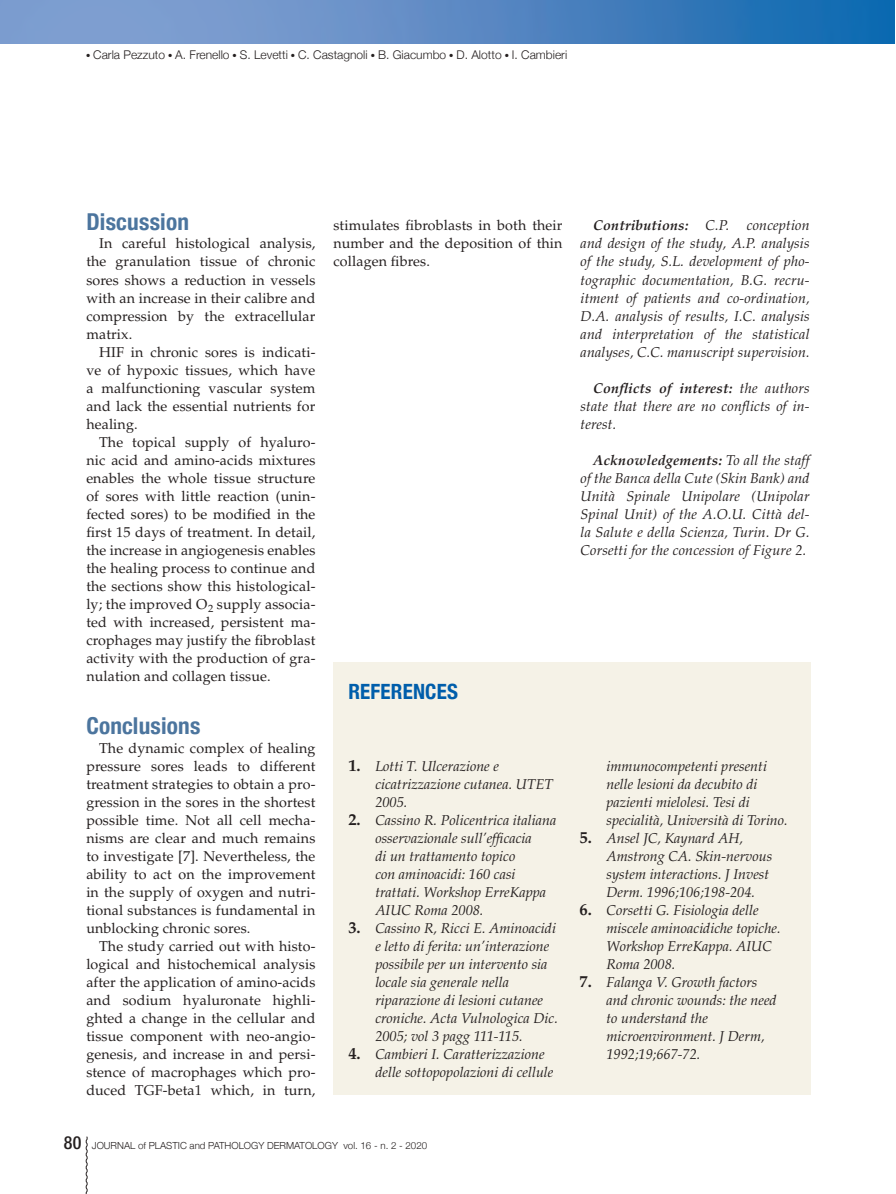
<style>
.page{position:relative;width:896px;height:1194px;background:#fff}
.page>*{position:absolute;margin:0;border:0;box-sizing:border-box;transform-origin:0 0}
.t1{font:700 condensed 23.25px "Helvetica Neue";letter-spacing:.01em;color:#4c759e}
.t2{font:700 condensed 21px "Helvetica Neue";letter-spacing:.01em;color:#005eab}
.t3{font:14.25px/18px "Palatino LT Std";letter-spacing:.01em;color:#241f1f;text-align:justify}
.t4{font:italic 14.25px/18px "Palatino LT Std";color:#241f1f}
.t5{font:300 12px "Helvetica Neue";color:#241f1f}
.t6{font:300 9.75px "Helvetica Neue";color:#241f1f}
.s1{font-weight:700;font-style:normal;font-size:16.5px}
.s2{font-family:"Helvetica Neue LT Std";font-weight:500;font-stretch:condensed;font-size:18px}
.s3{font-weight:700}
</style>
<div class="page">
<svg style="left:85px;top:1136px;width:3px;height:57px"></svg>
<img style="left:0;top:0;width:894px;height:44px">
<div style="left:333px;top:662px;width:477px;height:432px;background:#f5f2e7"></div>
<p class="t5" style="left:86px;top:45px;width:482px">● Carla Pezzuto ● A. Frenello ● S. Levetti ● C. Castagnoli ● B. Giacumbo ● D. Alotto ● I. Cambieri</p>
<h1 class="t1" style="left:86px;top:202px;width:104px">Discussion</h1>
<p class="t3" style="left:86px;top:235px;width:230px;text-indent:13px">In careful histological analysis, the granulation tissue of chronic sores shows a reduction in vessels with an increase in their calibre and compression by the extracellular matrix.</p>
<p class="t3" style="left:86px;top:343px;width:230px;text-indent:13px">HIF in chronic sores is indicati&shy;ve of hypoxic tissues, which have a malfunctioning vascular system and lack the essential nutrients for healing.</p>
<p class="t3" style="left:86px;top:433px;width:230px;text-indent:13px">The topical supply of hyaluro&shy;nic acid and amino-acids mixtures enables the whole tissue structure of sores with little reaction (unin&shy;fected sores) to be modified in the first 15 days of treatment. In detail, the increase in angiogenesis enables the healing process to continue and the sections show this histological&shy;ly; the improved O<sub>2</sub> supply associa&shy;ted with increased, persistent ma&shy;crophages may justify the fibroblast activity with the production of gra&shy;nulation and collagen tissue.</p>
<h1 class="t1" style="left:86px;top:706px;width:116px">Conclusions</h1>
<p class="t3" style="left:86px;top:739px;width:230px;text-indent:13px">The dynamic complex of healing pressure sores leads to different treatment strategies to obtain a pro&shy;gression in the sores in the shortest possible time. Not all cell mecha&shy;nisms are clear and much remains to investigate [7]. Nevertheless, the ability to act on the improvement in the supply of oxygen and nutri&shy;tional substances is fundamental in unblocking chronic sores.</p>
<p class="t3" style="left:86px;top:937px;width:230px;text-indent:13px">The study carried out with histo&shy;logical and histochemical analysis after the application of amino-acids and sodium hyaluronate highli&shy;ghted a change in the cellular and tissue component with neo-angio&shy;genesis, and increase in and persi&shy;stence of macrophages which pro&shy;duced TGF-beta1 which, in turn,</p>
<p class="t3" style="left:333px;top:217px;width:230px">stimulates fibroblasts in both their number and the deposition of thin collagen fibres.</p>
<h2 class="t2" style="left:348px;top:673px;width:111px">REFERENCES</h2>
<p class="t4" style="left:375px;top:757px;width:179px;text-indent:-27px"><span class="s1">1.</span> Lotti T. Ulcerazione e cicatrizzazione cutanea. UTET<br>2005.</p>
<p class="t4" style="left:375px;top:811px;width:183px;text-indent:-27px"><span class="s1">2.</span> Cassino R. Policentrica italiana osservazionale sull’efficacia<br>di un trattamento topico<br>con aminoacidi: 160 casi trattati. Workshop ErreKappa<br>AIUC Roma 2008.</p>
<p class="t4" style="left:375px;top:919px;width:184px;text-indent:-27px"><span class="s1">3.</span> Cassino R, Ricci E. Aminoacidi e letto di ferita: un’interazione possibile per un intervento sia locale sia generale nella riparazione di lesioni cutanee croniche. Acta Vulnologica Dic.<br>2005; vol 3 pagg 111-115.</p>
<p class="t4" style="left:375px;top:1045px;width:179px;text-indent:-27px"><span class="s1">4.</span> Cambieri I. Caratterizzazione delle sottopopolazioni di cellule</p>
<p class="t6" style="left:64px;top:1137px;width:365px"><span class="s2">80</span> JOURNAL of PLASTIC and PATHOLOGY DERMATOLOGY vol. 16 - n. 2 - 2020</p>
<p class="t4" style="left:580px;top:217px;width:230px;text-align:justify;text-indent:13px"><span class="s3">Contributions:</span> C.P. conception and design of the study, A.P. analysis of the study, S.L. development of pho&shy;tographic documentation, B.G. recru&shy;itment of patients and co-ordination, D.A. analysis of results, I.C. analysis and interpretation of the statistical analyses, C.C. manuscript supervision.</p>
<p class="t4" style="left:580px;top:379px;width:230px;text-align:justify;text-indent:13px"><span class="s3">Conflicts of interest:</span> the authors state that there are no conflicts of in&shy;terest.</p>
<p class="t4" style="left:580px;top:451px;width:230px;text-align:justify;text-indent:13px"><span class="s3">Acknowledgements:</span> To all the staff of the Banca della Cute (Skin Bank) and Unità Spinale Unipolare (Unipolar Spinal Unit) of the A.O.U. Città del&shy;la Salute e della Scienza, Turin. Dr G.<br>Corsetti for the concession of Figure 2.</p>
<p class="t4" style="left:606px;top:757px;width:183px">immunocompetenti presenti nelle lesioni da decubito di pazienti mielolesi. Tesi di specialità, Università di Torino.</p>
<p class="t4" style="left:606px;top:829px;width:167px;text-indent:-27px"><span class="s1">5.</span> Ansel JC, Kaynard AH,<br>Amstrong CA. Skin-nervous system interactions. J Invest<br>Derm. 1996;106;198-204.</p>
<p class="t4" style="left:606px;top:901px;width:176px;text-indent:-27px"><span class="s1">6.</span> Corsetti G. Fisiologia delle miscele aminoacidiche topiche.<br>Workshop ErreKappa. AIUC<br>Roma 2008.</p>
<p class="t4" style="left:606px;top:973px;width:172px;text-indent:-27px"><span class="s1">7.</span> Falanga V. Growth factors and chronic wounds: the need to understand the microenvironment. J Derm,<br>1992;19;667-72.</p>
</div>
